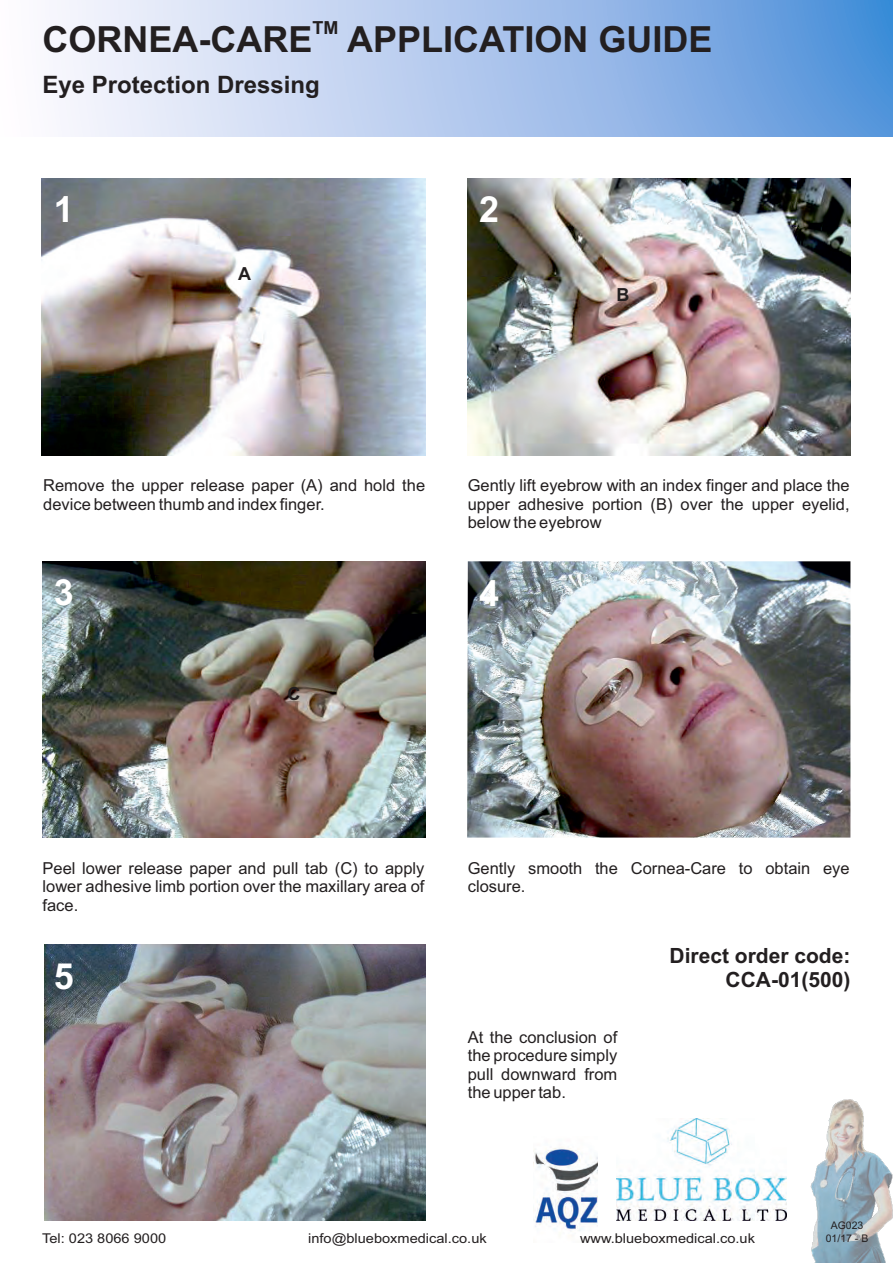
<style>
.page{position:relative;width:893px;height:1263px;background:#fff}
.page>*{position:absolute;margin:0;border:0;box-sizing:border-box;transform-origin:0 0}
.t1{font:700 36px "Arial";color:#231f20}
.t2{font:700 36px "Arial";color:#fff}
.t3{font:700 24px "Arial";color:#231f20}
.t4{font:700 21px/23.4px "Arial";color:#231f20;text-align:right}
.t5{font:700 18px "Arial";color:#231f20}
.t6{font:16.5px/18.5px "Arial";color:#231f20;text-align:justify}
.t7{font:13.5px "Arial";color:#231f20;scale:1.08 1}
.t8{font:10.5px "Arial";color:#231f20}
</style>
<div class="page">
<svg style="left:65px;top:0;width:828px;height:136px;background:#a9c4ec"></svg>
<img style="left:534px;top:1147px;width:63px;height:84px">
<img style="left:810px;top:1099px;width:83px;height:164px">
<img style="left:617px;top:1118px;width:170px;height:102px">
<img style="left:42px;top:179px;width:383px;height:276px">
<img style="left:44px;top:944px;width:381px;height:276px">
<img style="left:467px;top:561px;width:383px;height:276px">
<img style="left:468px;top:179px;width:382px;height:276px">
<img style="left:43px;top:561px;width:382px;height:277px">
<p class="t5" style="left:313px;top:21px;width:27px">TM</p>
<h1 class="t1" style="left:43px;top:26px;width:672px">CORNEA-CARE APPLICATION GUIDE</h1>
<h2 class="t3" style="left:43px;top:76px;width:279px">Eye Protection Dressing</h2>
<h1 class="t2" style="left:54px;top:196px;width:22px">1</h1>
<h1 class="t2" style="left:479px;top:196px;width:22px">2</h1>
<p class="t5" style="left:238px;top:267px;width:14px">A</p>
<p class="t5" style="left:618px;top:283px;width:14px">B</p>
<p class="t5" style="left:617px;top:288px;width:14px">B</p>
<p class="t6" style="left:43px;top:478px;width:383px">Remove the upper release paper (A) and hold the device between thumb and index finger.</p>
<p class="t6" style="left:468px;top:478px;width:383px">Gently lift eyebrow with an index finger and place the upper adhesive portion (B) over the upper eyelid, below the eyebrow</p>
<h1 class="t2" style="left:54px;top:579px;width:22px">3</h1>
<h1 class="t2" style="left:479px;top:580px;width:22px">4</h1>
<p class="t5" style="left:287px;top:687px;width:14px">C</p>
<p class="t6" style="left:43px;top:860px;width:383px">Peel lower release paper and pull tab (C) to apply lower adhesive limb portion over the maxillary area of face.</p>
<p class="t6" style="left:468px;top:860px;width:383px">Gently smooth the Cornea-Care to obtain eye closure.</p>
<h1 class="t2" style="left:54px;top:963px;width:22px">5</h1>
<p class="t6" style="left:468px;top:1029px;width:151px">At the conclusion of the procedure simply pull downward from the upper tab.</p>
<p class="t4" style="left:670px;top:946px;width:182px">Direct order code:<br>CCA-01(500)</p>
<p class="t8" style="left:831px;top:1221px;width:34px">AG023</p>
<p class="t7" style="left:42px;top:1233px;width:116px">Tel: 023 8066 9000</p>
<p class="t7" style="left:308px;top:1233px;width:167px">info@blueboxmedical.co.uk</p>
<p class="t7" style="left:580px;top:1233px;width:164px">www.blueboxmedical.co.uk</p>
<p class="t8" style="left:826px;top:1235px;width:44px">01/17 - B</p>
</div>
